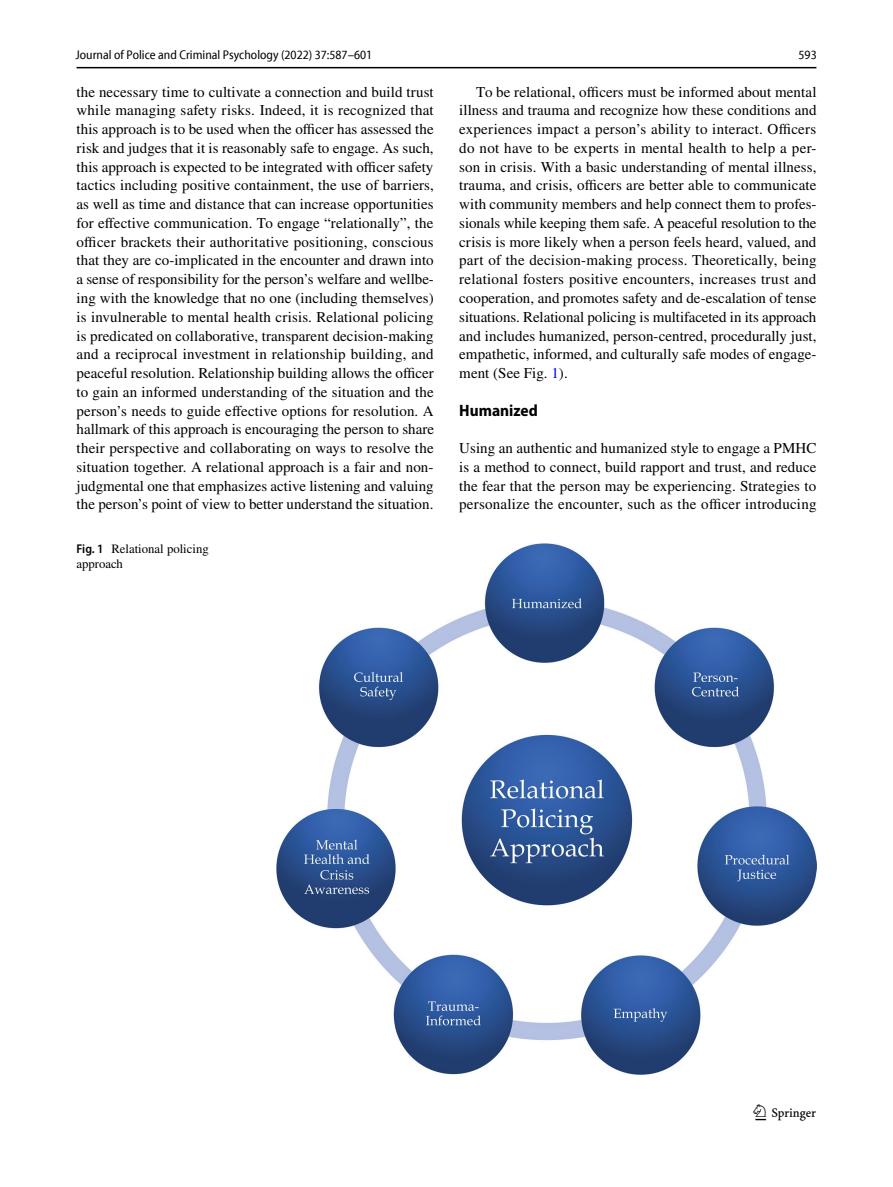
<style>
.page{position:relative;width:893px;height:1187px;background:#fff}
.page>*{position:absolute;margin:0;border:0;box-sizing:border-box;transform-origin:0 0}
.t1{font:22.5px "Springnew Regular 3";color:#000}
.t2{font:700 semi-condensed 16.5px "Myriad Pro";color:#000}
.t3{font:15px/18.8px "STIX";letter-spacing:.005em;color:#000;text-align:justify}
.t4{font:semi-condensed 12.75px "Myriad Pro Unic";color:#000}
.t5{font:12.75px/15px "STIX";color:#000}
.s1{color:#00f}
.s2{font-family:"Myriad Pro";font-weight:600;font-stretch:semi-condensed}
</style>
<div class="page">
<hr style="left:77px;top:67px;width:739px;height:1px;background:#000">
<img style="left:276px;top:543px;width:540px;height:531px">
<p class="t4" style="left:76px;top:50px;width:298px">Journal of Police and Criminal Psychology (2022) 37:587–601</p>
<p class="t4" style="left:799px;top:50px;width:20px">593</p>
<p class="t3" style="left:77px;top:83px;width:359px">the necessary time to cultivate a connection and build trust while managing safety risks. Indeed, it is recognized that this approach is to be used when the officer has assessed the risk and judges that it is reasonably safe to engage. As such, this approach is expected to be integrated with officer safety tactics including positive containment, the use of barriers, as well as time and distance that can increase opportunities for effective communication. To engage “relationally”, the officer brackets their authoritative positioning, conscious that they are co-implicated in the encounter and drawn into a sense of responsibility for the person’s welfare and wellbe&shy;ing with the knowledge that no one (including themselves) is invulnerable to mental health crisis. Relational policing is predicated on collaborative, transparent decision-making and a reciprocal investment in relationship building, and peaceful resolution. Relationship building allows the officer to gain an informed understanding of the situation and the person’s needs to guide effective options for resolution. A hallmark of this approach is encouraging the person to share their perspective and collaborating on ways to resolve the situation together. A relational approach is a fair and non&shy;judgmental one that emphasizes active listening and valuing the person’s point of view to better understand the situation.</p>
<p class="t3" style="left:459px;top:83px;width:359px;text-indent:17px">To be relational, officers must be informed about mental illness and trauma and recognize how these conditions and experiences impact a person’s ability to interact. Officers do not have to be experts in mental health to help a per&shy;son in crisis. With a basic understanding of mental illness, trauma, and crisis, officers are better able to communicate with community members and help connect them to profes&shy;sionals while keeping them safe. A peaceful resolution to the crisis is more likely when a person feels heard, valued, and part of the decision-making process. Theoretically, being relational fosters positive encounters, increases trust and cooperation, and promotes safety and de-escalation of tense situations. Relational policing is multifaceted in its approach and includes humanized, person-centred, procedurally just, empathetic, informed, and culturally safe modes of engage&shy;ment (See Fig. <span class="s1">1</span>).</p>
<p class="t2" style="left:459px;top:401px;width:80px">Humanized</p>
<p class="t3" style="left:459px;top:439px;width:359px">Using an authentic and humanized style to engage a PMHC is a method to connect, build rapport and trust, and reduce the fear that the person may be experiencing. Strategies to personalize the encounter, such as the officer introducing</p>
<p class="t5" style="left:77px;top:542px;width:134px"><span class="s2">Fig. 1</span> Relational policing approach</p>
<h1 class="t1" style="left:755px;top:1104px;width:62px">1 3</h1>
</div>
